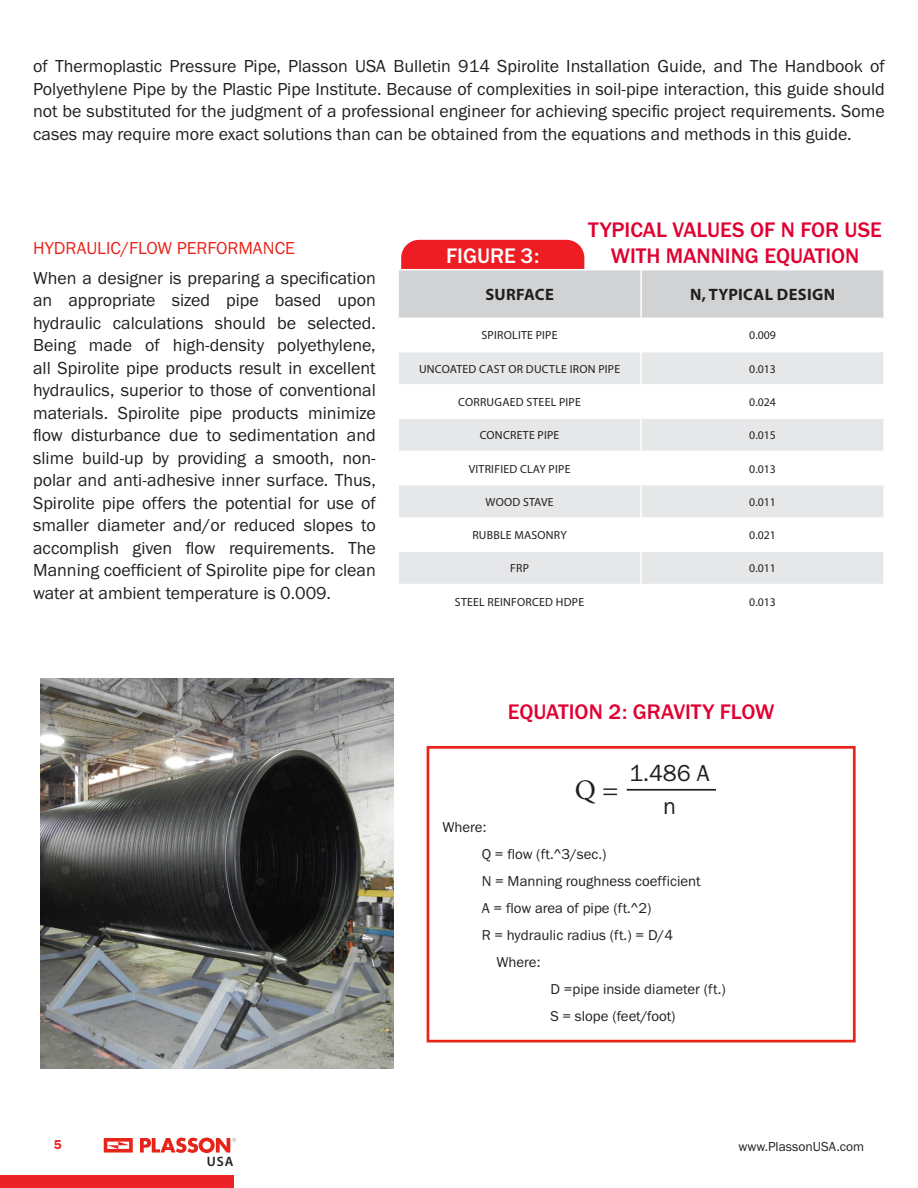
<style>
.page{position:relative;width:918px;height:1188px;background:#fff}
.page>*{position:absolute;margin:0;border:0;box-sizing:border-box;transform-origin:0 0}
.t1{font:28.35px "Minion Pro";color:#231f20}
.t2{font:23.85px/32.8px "Franklin Gothic URW Boo";color:#231f20;text-align:center}
.t3{font:500 21.9px/26.2px "Franklin Gothic URW";color:#e00031;text-align:center}
.t4{font:500 21.9px "Franklin Gothic URW";color:#fff}
.t5{font:18px/22.5px "Franklin Gothic URW Boo";color:#231f20;text-align:justify}
.t6{font:18px "Franklin Gothic URW Boo";color:#e72419}
.Paragraph_Style_1{font:700 16.5px "Myriad Pro";letter-spacing:.02em;color:#231f20}
.t7{font:14.85px "Franklin Gothic URW Boo";color:#231f20}
.t8{font:600 13.65px "Myriad Pro";color:#231f20}
.t9{font:13.5px "Franklin Gothic URW Boo";color:#231f20}
.t10{font:13.5px "Franklin Gothic URW Dem";color:#ea2329}
.Paragraph_Style_1-2{font:11.85px "Myriad Pro";letter-spacing:.02em;color:#231f20}
</style>
<div class="page">
<div style="left:0;top:1175px;width:234px;height:13px;background:#ea2329"></div>
<svg style="left:104px;top:1138px;width:29px;height:15px"></svg>
<svg style="left:140px;top:1138px;width:97px;height:15px"></svg>
<img style="left:40px;top:678px;width:354px;height:391px">
<hr style="left:627px;top:789px;width:89px;height:2px;background:#231f20">
<div style="left:427px;top:746px;width:429px;height:296px;border:3px solid #e72419"></div>
<div style="left:401px;top:240px;width:183px;height:45px;background:#ee1d23;border-radius:18px"></div>
<div style="left:399px;top:270px;width:484px;height:48px;background:#d1d2d4"></div>
<svg style="left:399px;top:352px;width:484px;height:232px;fill:#e6e7e9"></svg>
<hr style="left:397px;top:269px;width:244px;height:1px;background:#fff">
<hr style="left:640px;top:270px;width:2px;height:48px;background:#fff">
<hr style="left:640px;top:352px;width:2px;height:32px;background:#fff">
<hr style="left:399px;top:384px;width:242px;height:2px;background:#fff">
<hr style="left:641px;top:384px;width:242px;height:2px;background:#fff">
<hr style="left:640px;top:386px;width:2px;height:31px;background:#fff">
<hr style="left:399px;top:417px;width:242px;height:2px;background:#fff">
<hr style="left:641px;top:417px;width:242px;height:2px;background:#fff">
<hr style="left:640px;top:419px;width:2px;height:32px;background:#fff">
<hr style="left:399px;top:451px;width:242px;height:1px;background:#fff">
<hr style="left:641px;top:451px;width:242px;height:1px;background:#fff">
<hr style="left:640px;top:452px;width:2px;height:32px;background:#fff">
<hr style="left:399px;top:484px;width:242px;height:1px;background:#fff">
<hr style="left:641px;top:484px;width:242px;height:1px;background:#fff">
<hr style="left:640px;top:485px;width:2px;height:32px;background:#fff">
<hr style="left:399px;top:517px;width:242px;height:2px;background:#fff">
<hr style="left:641px;top:517px;width:242px;height:2px;background:#fff">
<hr style="left:640px;top:519px;width:2px;height:32px;background:#fff">
<hr style="left:399px;top:551px;width:242px;height:1px;background:#fff">
<hr style="left:641px;top:551px;width:242px;height:1px;background:#fff">
<hr style="left:640px;top:552px;width:2px;height:32px;background:#fff">
<p class="t5" style="left:33px;top:54px;width:853px">of Thermoplastic Pressure Pipe, Plasson USA Bulletin 914 Spirolite Installation Guide, and The Handbook of Polyethylene Pipe by the Plastic Pipe Institute. Because of complexities in soil-pipe interaction, this guide should not be substituted for the judgment of a professional engineer for achieving specific project requirements. Some cases may require more exact solutions than can be obtained from the equations and methods in this guide.</p>
<p class="t6" style="left:33px;top:237px;width:263px">HYDRAULIC/FLOW PERFORMANCE</p>
<p class="t5" style="left:33px;top:266px;width:344px">When a designer is preparing a specification an appropriate sized pipe based upon hydraulic calculations should be selected.<br>Being made of high-density polyethylene, all Spirolite pipe products result in excellent hydraulics, superior to those of conventional materials. Spirolite pipe products minimize flow disturbance due to sedimentation and slime build-up by providing a smooth, non&shy;polar and anti-adhesive inner surface. Thus, Spirolite pipe offers the potential for use of smaller diameter and/or reduced slopes to accomplish given flow requirements. The Manning coefficient of Spirolite pipe for clean water at ambient temperature is 0.009.</p>
<p class="t4" style="left:446px;top:242px;width:95px">FIGURE 3:</p>
<p class="t3" style="left:588px;top:216px;width:295px">TYPICAL VALUES OF N FOR USE<br>WITH MANNING EQUATION</p>
<p class="Paragraph_Style_1" style="left:485px;top:284px;width:70px">SURFACE</p>
<p class="Paragraph_Style_1" style="left:690px;top:284px;width:146px">N, TYPICAL DESIGN</p>
<p class="Paragraph_Style_1-2" style="left:482px;top:328px;width:78px">SPIROLITE PIPE</p>
<p class="Paragraph_Style_1-2" style="left:749px;top:328px;width:28px">0.009</p>
<p class="Paragraph_Style_1-2" style="left:419px;top:361px;width:203px">UNCOATED CAST OR DUCTLE IRON PIPE</p>
<p class="Paragraph_Style_1-2" style="left:749px;top:361px;width:28px">0.013</p>
<p class="Paragraph_Style_1-2" style="left:458px;top:395px;width:124px">CORRUGAED STEEL PIPE</p>
<p class="Paragraph_Style_1-2" style="left:749px;top:395px;width:28px">0.024</p>
<p class="Paragraph_Style_1-2" style="left:480px;top:428px;width:81px">CONCRETE PIPE</p>
<p class="Paragraph_Style_1-2" style="left:749px;top:428px;width:28px">0.015</p>
<p class="Paragraph_Style_1-2" style="left:469px;top:461px;width:103px">VITRIFIED CLAY PIPE</p>
<p class="Paragraph_Style_1-2" style="left:749px;top:461px;width:28px">0.013</p>
<p class="Paragraph_Style_1-2" style="left:485px;top:495px;width:70px">WOOD STAVE</p>
<p class="Paragraph_Style_1-2" style="left:749px;top:495px;width:28px">0.011</p>
<p class="Paragraph_Style_1-2" style="left:472px;top:528px;width:96px">RUBBLE MASONRY</p>
<p class="Paragraph_Style_1-2" style="left:749px;top:528px;width:28px">0.021</p>
<p class="Paragraph_Style_1-2" style="left:510px;top:561px;width:20px">FRP</p>
<p class="Paragraph_Style_1-2" style="left:749px;top:561px;width:28px">0.011</p>
<p class="Paragraph_Style_1-2" style="left:455px;top:594px;width:131px">STEEL REINFORCED HDPE</p>
<p class="Paragraph_Style_1-2" style="left:749px;top:594px;width:28px">0.013</p>
<p class="t3" style="left:508px;top:698px;width:268px">EQUATION 2: GRAVITY FLOW</p>
<p class="t1" style="left:575px;top:771px;width:46px">Q =</p>
<p class="t2" style="left:629px;top:757px;width:82px">1.486 A n</p>
<p class="t7" style="left:442px;top:818px;width:46px">Where:</p>
<p class="t7" style="left:482px;top:845px;width:126px">Q = flow (ft.^3/sec.)</p>
<p class="t7" style="left:482px;top:872px;width:221px">N = Manning roughness coefficient</p>
<p class="t7" style="left:482px;top:899px;width:171px">A = flow area of pipe (ft.^2)</p>
<p class="t7" style="left:482px;top:926px;width:193px">R = hydraulic radius (ft.) = D/4</p>
<p class="t7" style="left:496px;top:953px;width:46px">Where:</p>
<p class="t7" style="left:550px;top:980px;width:177px">D =pipe inside diameter (ft.)</p>
<p class="t7" style="left:550px;top:1007px;width:127px">S = slope (feet/foot)</p>
<p class="t10" style="left:54px;top:1137px;width:9px">5</p>
<p class="t9" style="left:738px;top:1138px;width:127px">www.PlassonUSA.com</p>
<p class="t8" style="left:207px;top:1153px;width:28px">USA</p>
</div>
